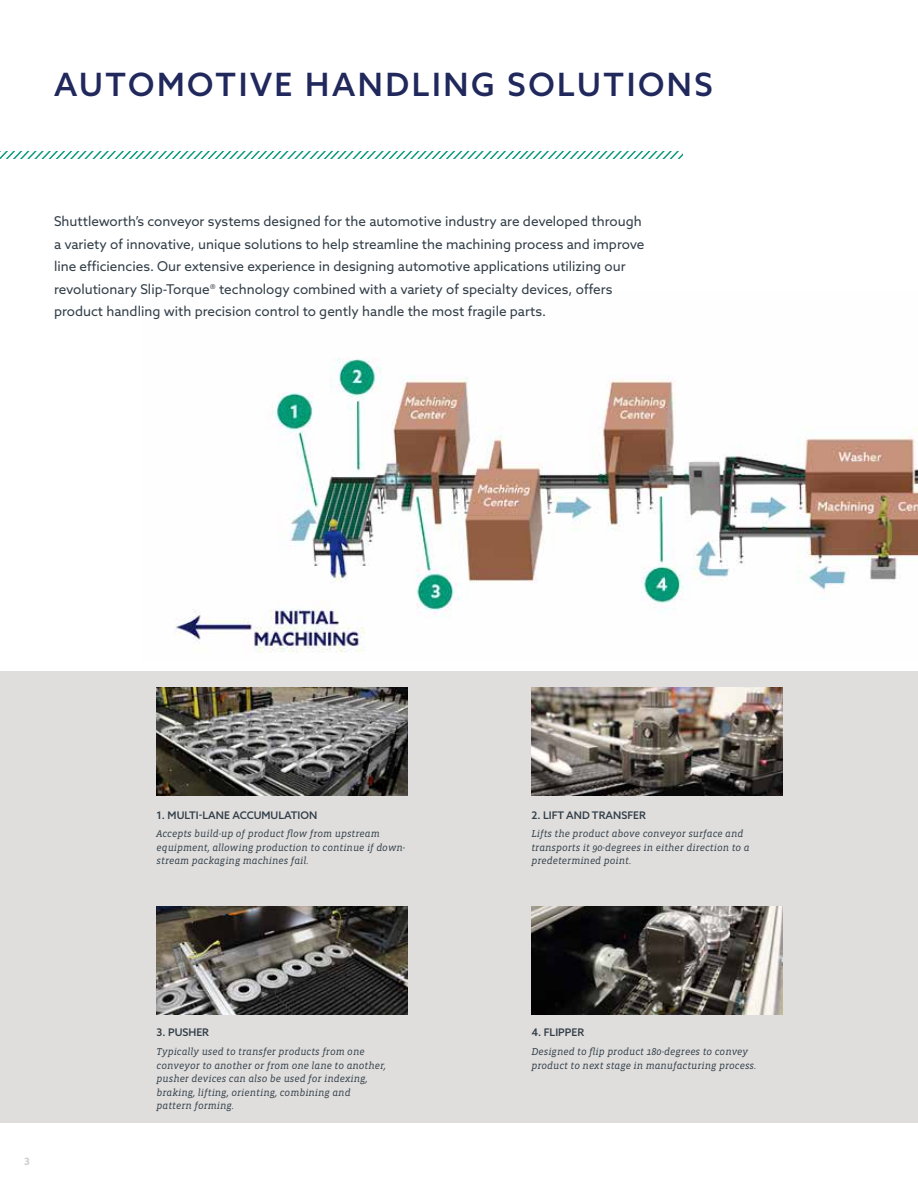
<style>
.page{position:relative;width:918px;height:1188px;background:#fff}
.page>*{position:absolute;margin:0;border:0;box-sizing:border-box;transform-origin:0 0}
.t1{font:500 32.1px "Azo Sans";letter-spacing:.08em;color:#20285c}
.t2{font:13.5px/22.5px "Azo Sans";color:#323e48}
.t3{font:500 10.5px "Azo Sans";color:#323e48}
.t4{font:italic 10.2px/13.5px "Vista Slab OTCE";color:#323e48}
.t5{font:700 10.2px "Azo Sans";color:#d0cfcd}
</style>
<div class="page">
<div style="left:0;top:672px;width:918px;height:451px;background:#dcdbda"></div>
<img style="left:175px;top:358px;width:743px;height:295px">
<img style="left:157px;top:906px;width:251px;height:108px">
<img style="left:157px;top:687px;width:251px;height:108px">
<img style="left:531px;top:906px;width:251px;height:108px">
<img style="left:531px;top:687px;width:251px;height:108px">
<svg style="left:0;top:151px;width:683px;height:8px"></svg>
<h1 class="t1" style="left:54px;top:64px;width:660px">AUTOMOTIVE HANDLING SOLUTIONS</h1>
<p class="t2" style="left:54px;top:210px;width:592px">Shuttleworth’s conveyor systems designed for the automotive industry are developed through a variety of innovative, unique solutions to help streamline the machining process and improve line efficiencies. Our extensive experience in designing automotive applications utilizing our revolutionary Slip-Torque® technology combined with a variety of specialty devices, offers product handling with precision control to gently handle the most fragile parts.</p>
<p class="t5" style="left:24px;top:1155px;width:7px">3</p>
<p class="t3" style="left:157px;top:808px;width:162px">1. MULTI-LANE ACCUMULATION</p>
<p class="t4" style="left:157px;top:827px;width:250px">Accepts build-up of product flow from upstream equipment, allowing production to continue if down&shy;stream packaging machines fail.</p>
<p class="t3" style="left:157px;top:1026px;width:54px">3. PUSHER</p>
<p class="t4" style="left:157px;top:1045px;width:231px">Typically used to transfer products from one conveyor to another or from one lane to another, pusher devices can also be used for indexing, braking, lifting, orienting, combining and pattern forming.</p>
<p class="t3" style="left:531px;top:808px;width:116px">2. LIFT AND TRANSFER</p>
<p class="t4" style="left:531px;top:827px;width:220px">Lifts the product above conveyor surface and transports it 90-degrees in either direction to a predetermined point.</p>
<p class="t3" style="left:531px;top:1026px;width:54px">4. FLIPPER</p>
<p class="t4" style="left:531px;top:1045px;width:226px">Designed to flip product 180-degrees to convey product to next stage in manufacturing process.</p>
</div>
